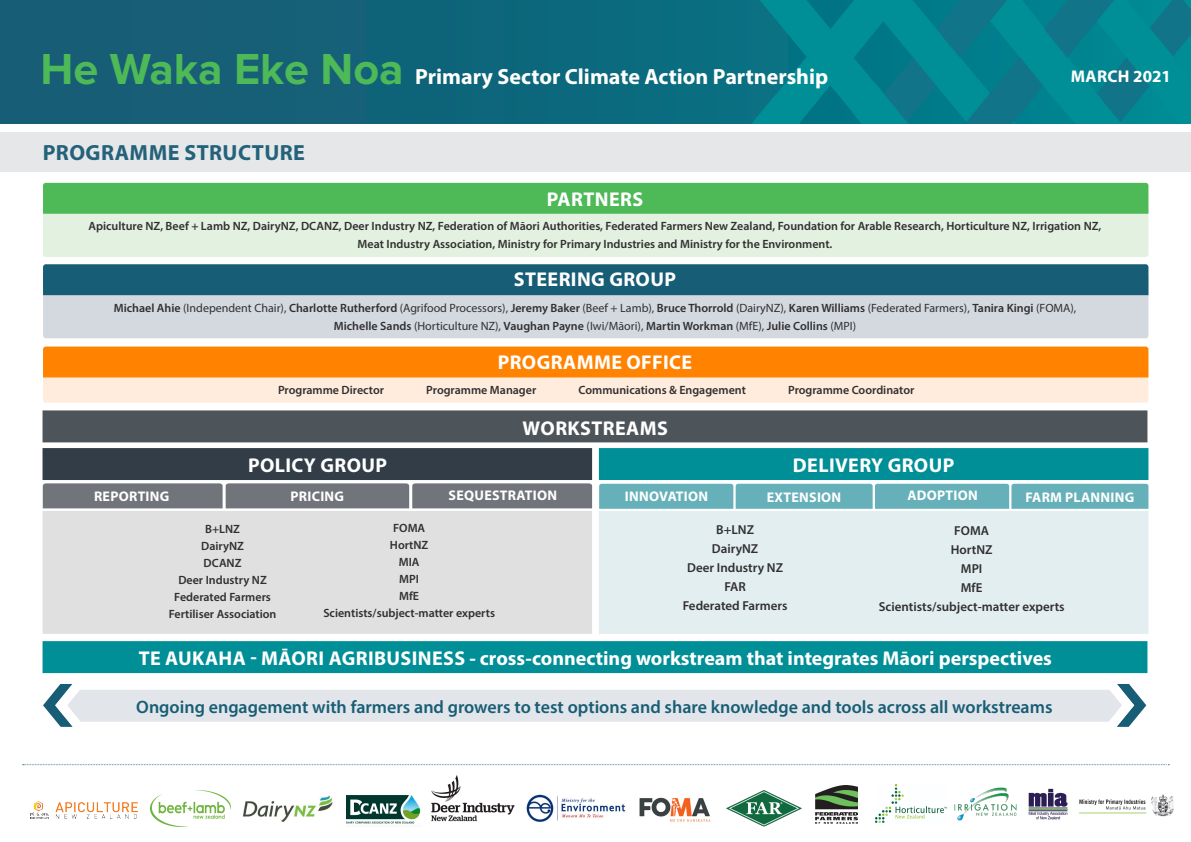
<style>
.page{position:relative;width:1191px;height:842px;background:#fff}
.page>*{position:absolute;margin:0;border:0;box-sizing:border-box;transform-origin:0 0}
.t1{font:700 22px "Myriad Pro";color:#fff}
.t2{font:700 22px "Myriad Pro";letter-spacing:.02em;color:#23627a}
.t3{font:700 20px "Myriad Pro";color:#fff}
.t4{font:700 20px "Myriad Pro";letter-spacing:.02em;color:#fff}
.t5{font:600 18px "Myriad Pro";color:#175d75}
.t6{font:700 17px "Myriad Pro";letter-spacing:.015em;color:#fff}
.t7{font:700 14px "Myriad Pro";letter-spacing:.02em;color:#fff}
.Body{font:600 13px "Myriad Pro";color:#312f30}
.Body-2{font:600 12px/18px "Myriad Pro";color:#312f30;text-align:center}
.s1{font-family:"Proxima Nova";font-size:45px;color:#4eb957}
.s2{font-weight:400}
</style>
<div class="page">
<div style="left:0;top:0;width:1191px;height:124px;background:#175d76"></div>
<img style="left:243px;top:795px;width:90px;height:27px">
<img style="left:347px;top:795px;width:73px;height:29px">
<img style="left:639px;top:797px;width:72px;height:25px">
<img style="left:726px;top:790px;width:75px;height:36px">
<img style="left:815px;top:786px;width:42px;height:38px">
<img style="left:875px;top:785px;width:71px;height:37px">
<img style="left:954px;top:787px;width:62px;height:33px">
<img style="left:1028px;top:788px;width:40px;height:31px">
<img style="left:1079px;top:794px;width:94px;height:22px">
<img style="left:526px;top:794px;width:100px;height:28px">
<img style="left:431px;top:775px;width:84px;height:47px">
<img style="left:151px;top:791px;width:80px;height:35px">
<img style="left:31px;top:801px;width:106px;height:18px">
<svg style="left:23px;top:764px;width:1146px;height:1px"></svg>
<div style="left:0;top:133px;width:1191px;height:39px;background:#e6e7e9"></div>
<div style="left:43px;top:641px;width:1104px;height:32px;background:#008e97"></div>
<div style="left:43px;top:207px;width:1105px;height:50px;background:#e3f1e1;border-radius:3px"></div>
<div style="left:43px;top:274px;width:1105px;height:64px;background:#d4d9e0;border-radius:3px"></div>
<div style="left:43px;top:354px;width:1105px;height:49px;background:#ffecdc;border-radius:3px"></div>
<svg style="left:43px;top:0;width:1148px;height:214px"></svg>
<div style="left:43px;top:264px;width:1105px;height:31px;background:#175d75"></div>
<div style="left:43px;top:347px;width:1105px;height:30px;background:#ff8200"></div>
<svg style="left:43px;top:684px;width:1103px;height:43px"></svg>
<div style="left:43px;top:410px;width:1104px;height:32px;background:#4d545a"></div>
<div style="left:43px;top:511px;width:549px;height:123px;background:#e0e0e1"></div>
<div style="left:599px;top:511px;width:549px;height:123px;background:#e2eef0"></div>
<svg style="left:43px;top:448px;width:549px;height:60px;background:#585f67"></svg>
<svg style="left:599px;top:448px;width:549px;height:61px;background:#3ba3ac"></svg>
<p class="t1" style="left:41px;top:62px;width:789px"><span class="s1">He Waka Eke Noa</span> Primary Sector Climate Action Partnership</p>
<p class="t2" style="left:43px;top:138px;width:264px">PROGRAMME STRUCTURE</p>
<p class="t4" style="left:547px;top:186px;width:98px">PARTNERS</p>
<p class="t6" style="left:1071px;top:65px;width:102px">MARCH 2021</p>
<p class="Body-2" style="left:89px;top:217px;width:1014px">Apiculture NZ, Beef + Lamb NZ, DairyNZ, DCANZ, Deer Industry NZ, Federation of Māori Authorities, Federated Farmers New Zealand, Foundation for Arable Research, Horticulture NZ, Irrigation NZ,<br>Meat Industry Association, Ministry for Primary Industries and Ministry for the Environment.</p>
<p class="t4" style="left:514px;top:266px;width:163px">STEERING GROUP</p>
<p class="Body-2" style="left:114px;top:299px;width:964px">Michael Ahie <span class="s2">(Independent Chair),</span> Charlotte Rutherford <span class="s2">(Agrifood Processors),</span> Jeremy Baker <span class="s2">(Beef + Lamb),</span> Bruce Thorrold <span class="s2">(DairyNZ),</span> Karen Williams <span class="s2">(Federated Farmers),</span> Tanira Kingi <span class="s2">(FOMA),<br></span>Michelle Sands <span class="s2">(Horticulture NZ),</span> Vaughan Payne <span class="s2">(Iwi/Māori),</span> Martin Workman <span class="s2">(MfE),</span> Julie Collins <span class="s2">(MPI)</span></p>
<p class="t4" style="left:498px;top:349px;width:196px">PROGRAMME OFFICE</p>
<p class="Body-2" style="left:278px;top:381px;width:108px">Programme Director</p>
<p class="Body-2" style="left:426px;top:381px;width:111px">Programme Manager</p>
<p class="Body-2" style="left:578px;top:381px;width:169px">Communications &amp; Engagement</p>
<p class="Body-2" style="left:788px;top:381px;width:128px">Programme Coordinator</p>
<p class="t4" style="left:522px;top:415px;width:147px">WORKSTREAMS</p>
<p class="t4" style="left:248px;top:452px;width:141px">POLICY GROUP</p>
<p class="t4" style="left:793px;top:452px;width:163px">DELIVERY GROUP</p>
<p class="t7" style="left:94px;top:487px;width:77px">REPORTING</p>
<p class="t7" style="left:290px;top:487px;width:55px">PRICING</p>
<p class="t7" style="left:448px;top:486px;width:110px">SEQUESTRATION</p>
<p class="t7" style="left:625px;top:488px;width:85px">INNOVATION</p>
<p class="t7" style="left:767px;top:488px;width:76px">EXTENSION</p>
<p class="t7" style="left:907px;top:487px;width:72px">ADOPTION</p>
<p class="t7" style="left:1025px;top:488px;width:110px">FARM PLANNING</p>
<p class="Body-2" style="left:205px;top:519px;width:36px">B+LNZ</p>
<p class="Body-2" style="left:201px;top:536px;width:44px">DairyNZ</p>
<p class="Body-2" style="left:204px;top:553px;width:39px">DCANZ</p>
<p class="Body-2" style="left:178px;top:570px;width:90px">Deer Industry NZ</p>
<p class="Body-2" style="left:174px;top:587px;width:98px">Federated Farmers</p>
<p class="Body-2" style="left:169px;top:604px;width:109px">Fertiliser Association</p>
<p class="Body-2" style="left:393px;top:519px;width:34px">FOMA</p>
<p class="Body-2" style="left:390px;top:536px;width:40px">HortNZ</p>
<p class="Body-2" style="left:399px;top:553px;width:22px">MIA</p>
<p class="Body-2" style="left:399px;top:570px;width:21px">MPI</p>
<p class="Body-2" style="left:399px;top:587px;width:21px">MfE</p>
<p class="Body-2" style="left:323px;top:604px;width:173px">Scientists/subject-matter experts</p>
<p class="Body" style="left:716px;top:521px;width:39px">B+LNZ</p>
<p class="Body" style="left:712px;top:540px;width:48px">DairyNZ</p>
<p class="Body" style="left:687px;top:559px;width:97px">Deer Industry NZ</p>
<p class="Body" style="left:724px;top:578px;width:23px">FAR</p>
<p class="Body" style="left:682px;top:597px;width:106px">Federated Farmers</p>
<p class="Body" style="left:954px;top:523px;width:36px">FOMA</p>
<p class="Body" style="left:950px;top:542px;width:43px">HortNZ</p>
<p class="Body" style="left:961px;top:561px;width:23px">MPI</p>
<p class="Body" style="left:961px;top:580px;width:23px">MfE</p>
<p class="Body" style="left:878px;top:599px;width:187px">Scientists/subject-matter experts</p>
<p class="t3" style="left:139px;top:645px;width:914px">TE AUKAHA - MĀORI AGRIBUSINESS - cross-connecting workstream that integrates Māori perspectives</p>
<p class="t5" style="left:136px;top:695px;width:917px">Ongoing engagement with farmers and growers to test options and share knowledge and tools across all workstreams</p>
</div>
